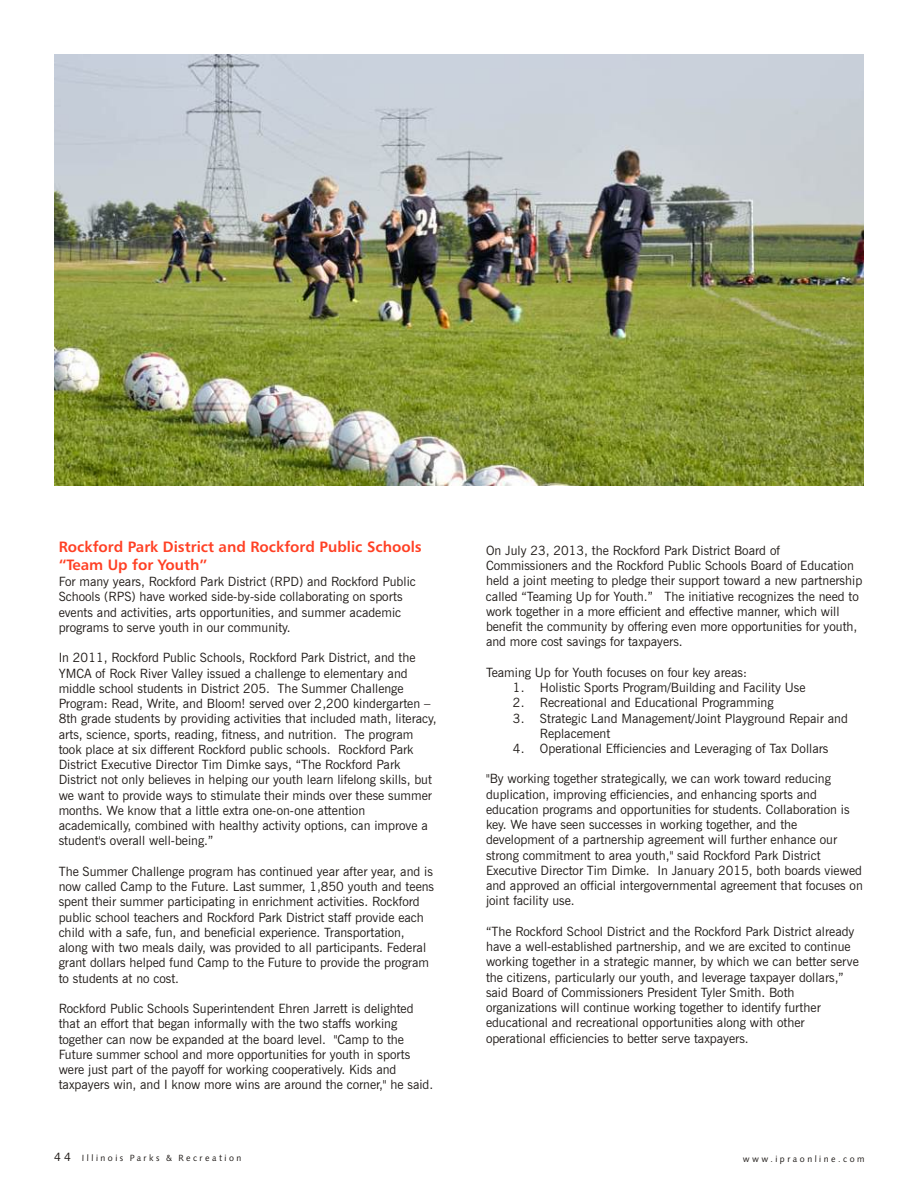
<style>
.page{position:relative;width:918px;height:1188px;background:#fff}
.page>*{position:absolute;margin:0;border:0;box-sizing:border-box;transform-origin:0 0}
.t1{font:15px/18.3px "Humanist 777 BT Roman B,Bold";color:#ff4024}
.t2{font:12.75px/15.3px "News Gothic BT";color:#1f1a17}
.t3{font:12px "Humanist 531 BT Roman A";color:#1f1a17}
.t4{font:9px "Humanist 531 BT Roman A";letter-spacing:.28em;color:#1f1a17}
</style>
<div class="page">
<img style="left:54px;top:54px;width:810px;height:432px">
<p class="t1" style="left:59px;top:539px;width:365px">Rockford Park District and Rockford Public Schools “Team Up for Youth”</p>
<p class="t2" style="left:59px;top:575px;width:359px">For many years, Rockford Park District (RPD) and Rockford Public Schools (RPS) have worked side-by-side collaborating on sports events and activities, arts opportunities, and summer academic programs to serve youth in our community.</p>
<p class="t2" style="left:59px;top:651px;width:379px">In 2011, Rockford Public Schools, Rockford Park District, and the YMCA of Rock River Valley issued a challenge to elementary and middle school students in District 205. The Summer Challenge Program: Read, Write, and Bloom! served over 2,200 kindergarten – 8th grade students by providing activities that included math, literacy, arts, science, sports, reading, fitness, and nutrition. The program took place at six different Rockford public schools. Rockford Park District Executive Director Tim Dimke says, “The Rockford Park District not only believes in helping our youth learn lifelong skills, but we want to provide ways to stimulate their minds over these summer months. We know that a little extra one-on-one attention academically, combined with healthy activity options, can improve a student's overall well-being.”</p>
<p class="t2" style="left:59px;top:865px;width:377px">The Summer Challenge program has continued year after year, and is now called Camp to the Future. Last summer, 1,850 youth and teens spent their summer participating in enrichment activities. Rockford public school teachers and Rockford Park District staff provide each child with a safe, fun, and beneficial experience. Transportation, along with two meals daily, was provided to all participants. Federal grant dollars helped fund Camp to the Future to provide the program to students at no cost.</p>
<p class="t2" style="left:59px;top:1002px;width:376px">Rockford Public Schools Superintendent Ehren Jarrett is delighted that an effort that began informally with the two staffs working together can now be expanded at the board level. "Camp to the Future summer school and more opportunities for youth in sports were just part of the payoff for working cooperatively. Kids and taxpayers win, and I know more wins are around the corner," he said.</p>
<p class="t2" style="left:486px;top:544px;width:378px">On July 23, 2013, the Rockford Park District Board of Commissioners and the Rockford Public Schools Board of Education held a joint meeting to pledge their support toward a new partnership called “Teaming Up for Youth.” The initiative recognizes the need to work together in a more efficient and effective manner, which will benefit the community by offering even more opportunities for youth, and more cost savings for taxpayers.</p>
<p class="t2" style="left:486px;top:666px;width:262px">Teaming Up for Youth focuses on four key areas:</p>
<p class="t2" style="left:513px;top:681px;width:294px">1. Holistic Sports Program/Building and Facility Use</p>
<p class="t2" style="left:513px;top:696px;width:262px">2. Recreational and Educational Programming</p>
<p class="t2" style="left:540px;top:712px;width:309px;text-indent:-27px">3. Strategic Land Management/Joint Playground Repair and<br>Replacement</p>
<p class="t2" style="left:513px;top:742px;width:317px">4. Operational Efficiencies and Leveraging of Tax Dollars</p>
<p class="t2" style="left:486px;top:773px;width:378px">"By working together strategically, we can work toward reducing duplication, improving efficiencies, and enhancing sports and education programs and opportunities for students. Collaboration is key. We have seen successes in working together, and the development of a partnership agreement will further enhance our strong commitment to area youth," said Rockford Park District Executive Director Tim Dimke. In January 2015, both boards viewed and approved an official intergovernmental agreement that focuses on joint facility use.</p>
<p class="t2" style="left:486px;top:925px;width:374px">“The Rockford School District and the Rockford Park District already have a well-established partnership, and we are excited to continue working together in a strategic manner, by which we can better serve the citizens, particularly our youth, and leverage taxpayer dollars,” said Board of Commissioners President Tyler Smith. Both organizations will continue working together to identify further educational and recreational opportunities along with other operational efficiencies to better serve taxpayers.</p>
<p class="t3" style="left:54px;top:1152px;width:18px">4 4</p>
<p class="t4" style="left:82px;top:1154px;width:161px">Illinois Parks &amp; Recreation</p>
<p class="t4" style="left:743px;top:1155px;width:123px">www.ipraonline.com</p>
</div>
